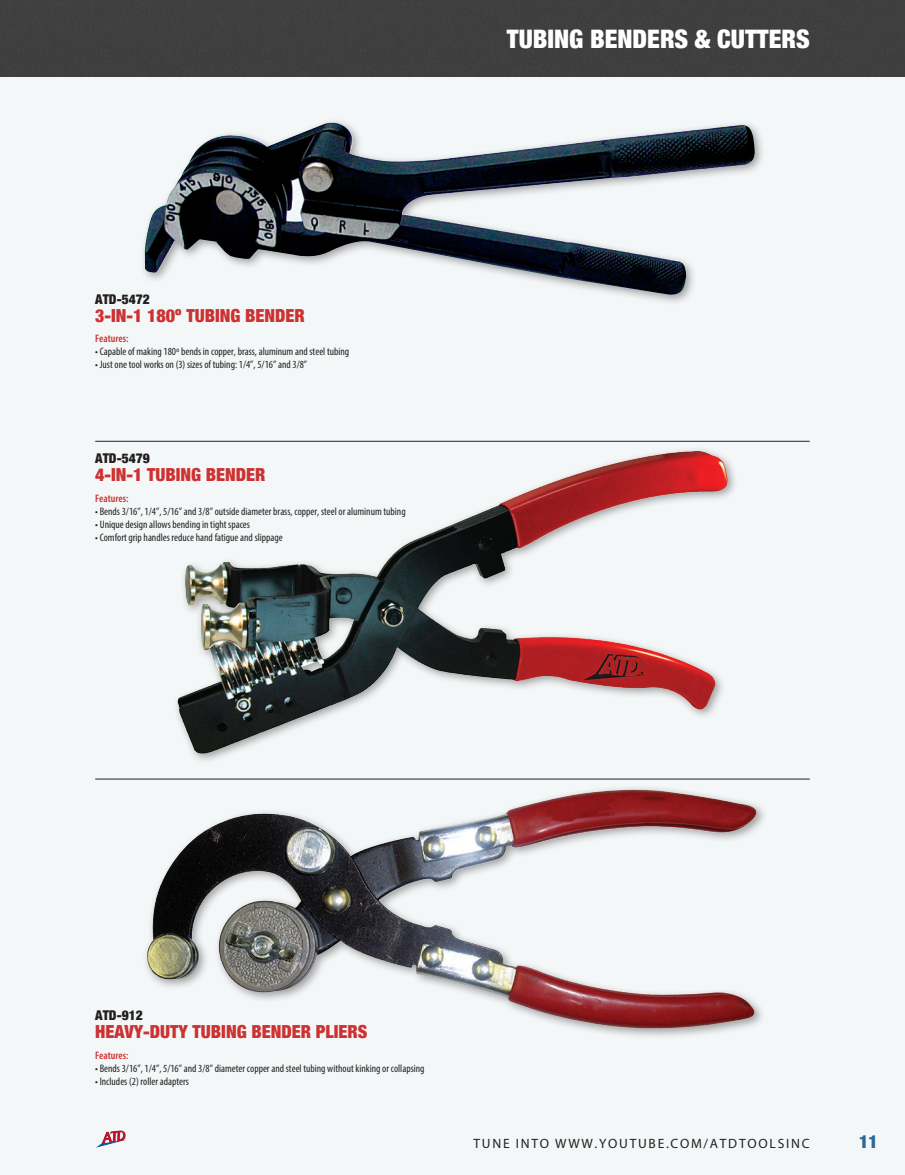
<style>
.page{position:relative;width:905px;height:1175px;background:#fff}
.page>*{position:absolute;margin:0;border:0;box-sizing:border-box;transform-origin:0 0}
.t1{font:900 condensed 25.5px "Helvetica Neue";color:#fff}
.t2{font:900 condensed 18px "Helvetica Neue";color:#cd3232}
.t3{font:900 condensed 18px "Helvetica Neue";color:#2c679b}
.t4{font:13.5px "Myriad Pro";letter-spacing:.13em;color:#231f20}
.t5{font:900 condensed 13.5px "Helvetica Neue";color:#231f20}
.t6{font:condensed 10.8px "Myriad Pro";color:#231f20}
.t7{font:600 condensed 10.8px "Myriad Pro";color:#cd3232}
</style>
<div class="page">
<div style="left:0;top:0;width:904px;height:1174px;background:#f4f7f8"></div>
<svg style="left:110px;top:1130px;width:10px;height:11px"></svg>
<div style="left:0;top:0;width:904px;height:76px;background:#3f3f3f"></div>
<hr style="left:95px;top:441px;width:714px;height:1px;background:#231f20">
<hr style="left:95px;top:778px;width:714px;height:1px;background:#231f20">
<img style="left:145px;top:123px;width:610px;height:174px">
<div style="left:173px;top:446px;width:565px;height:318px;background:#231f20;opacity:.4"></div>
<img style="left:442px;top:451px;width:256px;height:77px">
<div style="left:142px;top:784px;width:625px;height:255px;background:#231f20;opacity:.4"></div>
<img style="left:145px;top:789px;width:613px;height:241px">
<p class="t5" style="left:95px;top:288px;width:56px">ATD-5472</p>
<h2 class="t2" style="left:95px;top:301px;width:211px">3-IN-1 180º TUBING BENDER</h2>
<p class="t7" style="left:95px;top:332px;width:35px">Features:</p>
<p class="t6" style="left:95px;top:345px;width:255px">• Capable of making 180º bends in copper, brass, aluminum and steel tubing</p>
<p class="t6" style="left:95px;top:358px;width:213px">• Just one tool works on (3) sizes of tubing: 1/4”, 5/16” and 3/8”</p>
<p class="t5" style="left:95px;top:447px;width:56px">ATD-5479</p>
<h2 class="t2" style="left:95px;top:460px;width:172px">4-IN-1 TUBING BENDER</h2>
<p class="t7" style="left:95px;top:491px;width:35px">Features:</p>
<p class="t6" style="left:95px;top:504px;width:312px">• Bends 3/16”, 1/4”, 5/16” and 3/8” outside diameter brass, copper, steel or aluminum tubing</p>
<p class="t6" style="left:95px;top:517px;width:156px">• Unique design allows bending in tight spaces</p>
<p class="t6" style="left:95px;top:530px;width:189px">• Comfort grip handles reduce hand fatigue and slippage</p>
<h1 class="t1" style="left:507px;top:18px;width:304px">TUBING BENDERS &amp; CUTTERS</h1>
<p class="t5" style="left:95px;top:1004px;width:49px">ATD-912</p>
<h2 class="t2" style="left:95px;top:1017px;width:274px">HEAVY-DUTY TUBING BENDER PLIERS</h2>
<p class="t7" style="left:95px;top:1048px;width:35px">Features:</p>
<p class="t6" style="left:95px;top:1061px;width:331px">• Bends 3/16”, 1/4”, 5/16” and 3/8” diameter copper and steel tubing without kinking or collapsing</p>
<p class="t6" style="left:95px;top:1074px;width:95px">• Includes (2) roller adapters</p>
<p class="t4" style="left:473px;top:1135px;width:337px">TUNE INTO WWW.YOUTUBE.COM/ATDTOOLSINC</p>
<h2 class="t3" style="left:859px;top:1126px;width:20px">11</h2>
</div>
